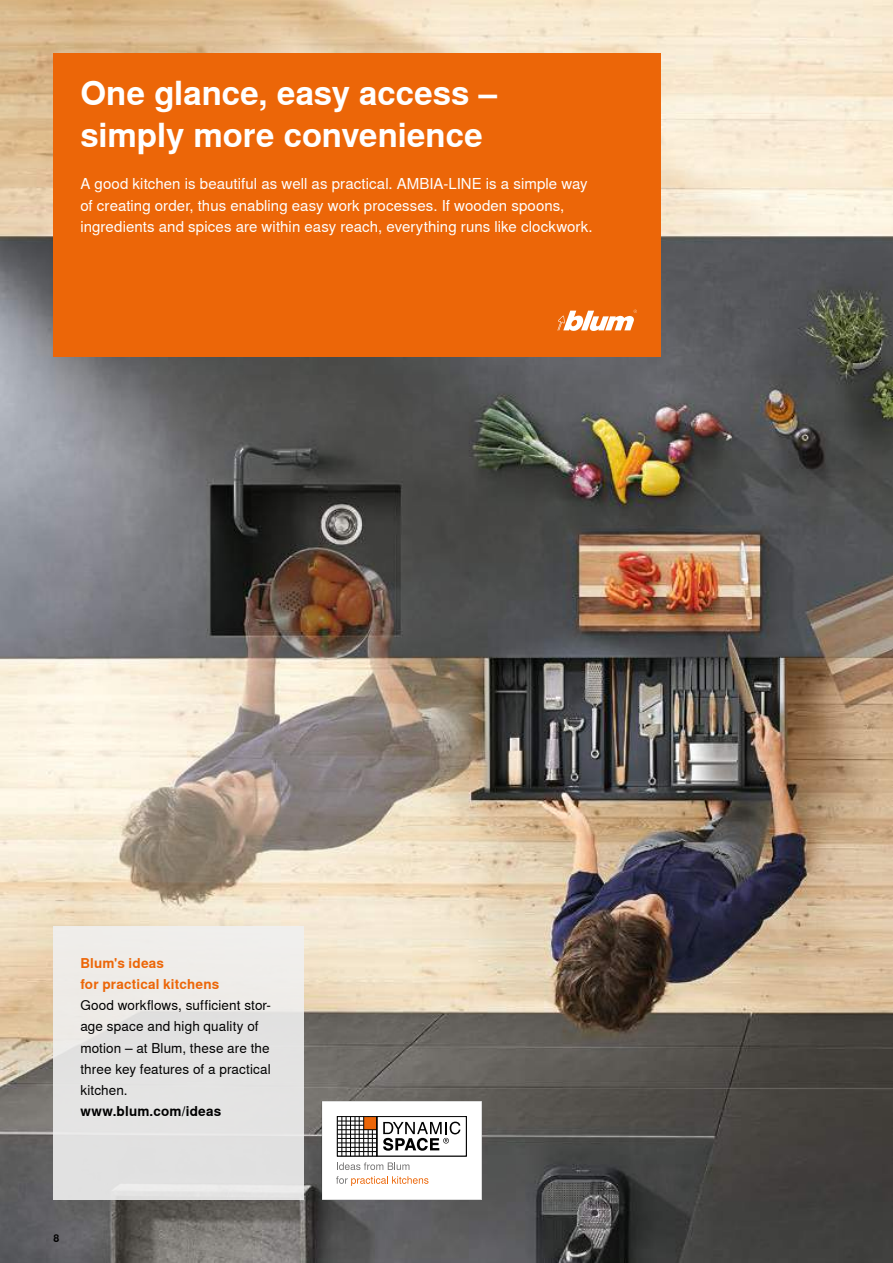
<style>
.page{position:relative;width:893px;height:1263px;background:#fff}
.page>*{position:absolute;margin:0;border:0;box-sizing:border-box;transform-origin:0 0}
.t1{font:700 33px/42px "Nimbus Sans Global";color:#fff}
.t2{font:15px/21px "Nimbus Sans Global";letter-spacing:.005em;color:#fff}
.t3{font:13.5px/21px "Nimbus Sans Global";letter-spacing:.01em;color:#000}
.t4{font:700 13.5px/21px "Nimbus Sans Global";letter-spacing:.015em;color:#ec6608}
.t5{font:700 13.5px "Nimbus Sans Global";letter-spacing:.015em;color:#000}
.t6{font:700 10.5px "Nimbus Sans Global";color:#000}
</style>
<div class="page">
<img style="left:0;top:0;width:893px;height:1263px">
<div style="left:54px;top:54px;width:607px;height:303px;background:#ec6608"></div>
<svg style="left:557px;top:310px;width:80px;height:21px"></svg>
<div style="left:54px;top:926px;width:250px;height:274px;background:#e4e4e3"></div>
<svg style="left:322px;top:1101px;width:160px;height:98px"></svg>
<h1 class="t1" style="left:80px;top:73px;width:418px">One glance, easy access – simply more convenience</h1>
<p class="t2" style="left:80px;top:174px;width:514px">A good kitchen is beautiful as well as practical. AMBIA-LINE is a simple way of creating order, thus enabling easy work processes. If wooden spoons, ingredients and spices are within easy reach, everything runs like clockwork.</p>
<p class="t4" style="left:80px;top:953px;width:140px">Blum's ideas<br>for practical kitchens</p>
<p class="t3" style="left:80px;top:995px;width:192px">Good workflows, sufficient stor&shy;age space and high quality of motion – at Blum, these are the three key features of a practical kitchen.</p>
<p class="t5" style="left:80px;top:1103px;width:142px">www.blum.com/ideas</p>
<p class="t6" style="left:54px;top:1232px;width:7px">8</p>
</div>
